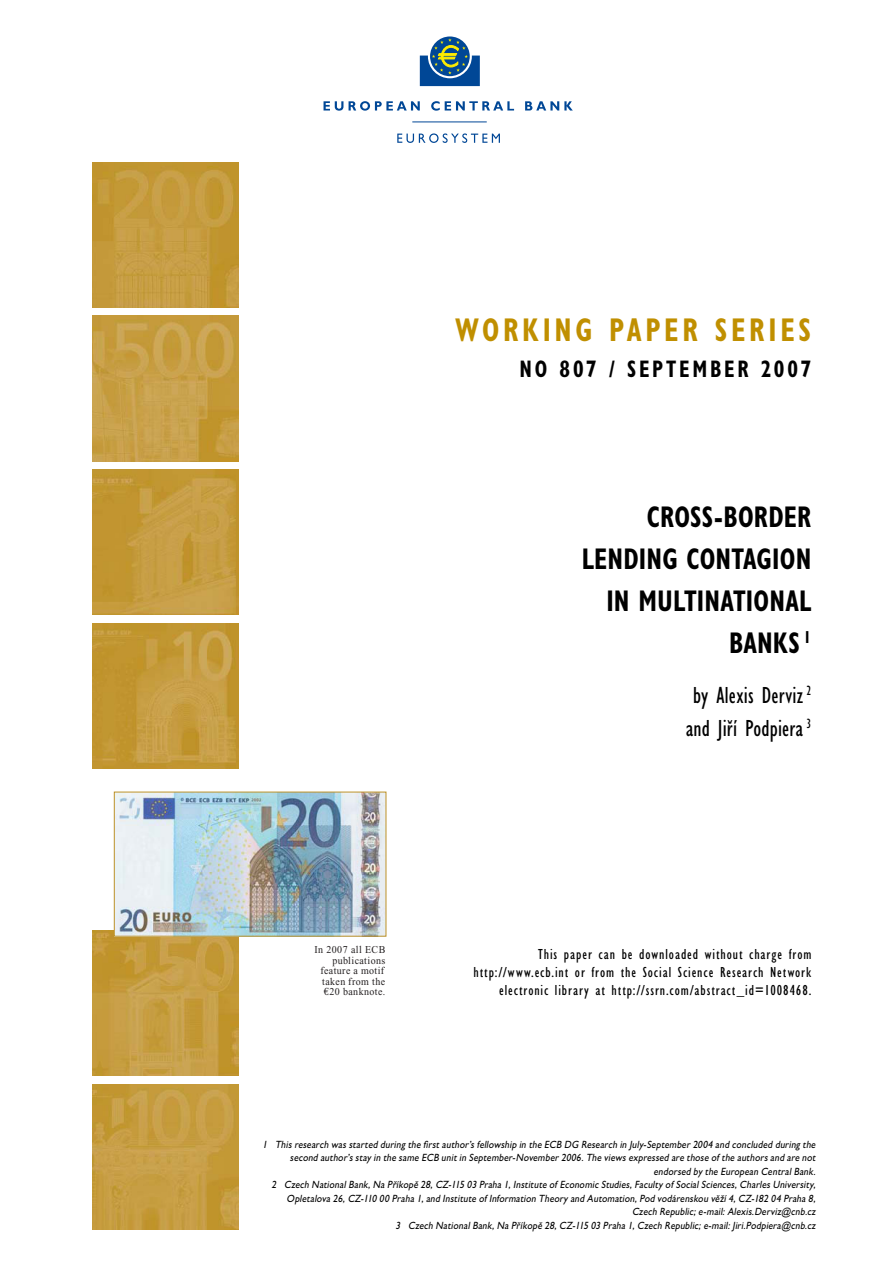
<style>
.page{position:relative;width:893px;height:1263px;background:#fff}
.page>*{position:absolute;margin:0;border:0;box-sizing:border-box;transform-origin:0 0}
.t1{font:700 condensed 33px "Gill Sans MT Pro";letter-spacing:.135em;color:#c08f00;scale:.85 1}
.t2{font:700 condensed 30px/42px "Gill Sans MT Pro";letter-spacing:.01em;color:#000;text-align:right;scale:.85 1}
.t3{font:condensed 24px/33px "Gill Sans MT Pro";letter-spacing:.01em;color:#000;text-align:center;scale:.95 1}
.t4{font:700 condensed 24px "Gill Sans MT Pro";letter-spacing:.135em;color:#000;scale:.85 1}
.t5{font:condensed 15px/18px "Gill Sans MT Pro";letter-spacing:.065em;color:#000;text-align:right}
.t6{font:italic 500 10.5px/13.5px "Gill Sans MT Pro";color:#000;text-align:right;scale:.9 1}
.t7{font:10.5px/10.5px "Times New Roman";letter-spacing:.04em;color:#231f20;text-align:right;scale:.95 1}
.s1{font-family:"Euro Serif"}
</style>
<div class="page">
<svg style="left:430px;top:36px;width:40px;height:40px"></svg>
<svg style="left:420px;top:38px;width:60px;height:48px"></svg>
<svg style="left:324px;top:101px;width:19px;height:10px"></svg>
<svg style="left:349px;top:101px;width:71px;height:10px"></svg>
<svg style="left:431px;top:101px;width:83px;height:10px"></svg>
<svg style="left:525px;top:101px;width:48px;height:10px"></svg>
<svg style="left:397px;top:133px;width:103px;height:10px"></svg>
<hr style="left:412px;top:121px;width:75px;height:1px;background:#004796">
<img style="left:93px;top:162px;width:145px;height:146px">
<img style="left:93px;top:316px;width:145px;height:145px">
<img style="left:93px;top:470px;width:145px;height:145px">
<img style="left:93px;top:623px;width:145px;height:145px">
<img style="left:93px;top:930px;width:145px;height:146px">
<img style="left:93px;top:1084px;width:145px;height:145px">
<img style="left:116px;top:794px;width:268px;height:140px">
<h1 class="t1" style="left:455px;top:311px;width:420px">WORKING PAPER SERIES</h1>
<h3 class="t4" style="left:519px;top:354px;width:345px">NO 807 / SEPTEMBER 2007</h3>
<p class="t7" style="left:314px;top:945px;width:76px">In 2007 all ECB publications</p>
<p class="t7" style="left:324px;top:987px;width:66px"><span class="s1">€</span>20 banknote.</p>
<p class="t7" style="left:320px;top:966px;width:70px;text-align:left">feature a motif taken from the</p>
<h2 class="t2" style="left:582px;top:495px;width:272px">CROSS-BORDER<br>LENDING CONTAGION<br>IN MULTINATIONAL<br>BANKS <sup>1</sup></h2>
<h3 class="t3" style="left:686px;top:678px;width:134px">by Alexis Derviz <sup>2 </sup>and Jiří Podpiera <sup>3</sup></h3>
<h3 class="t5" style="left:473px;top:945px;width:339px">This paper can be downloaded without charge from http://www.ecb.int or from the Social Science Research Network electronic library at http://ssrn.com/abstract_id=1008468.</h3>
<p class="t6" style="left:262px;top:1137px;width:618px">1 Thisresearch wasstarted during the firstauthor’sfellowship in the ECB DG Research in July-September2004 and concluded during the second author’sstay in the same ECB unitin September-November2006.The viewsexpressed are those of the authorsand are not endorsed by the European CentralBank.<br>2 Czech NationalBank,Na Příkopě 28,CZ-115 03 Praha 1,Institute of Economic Studies,Faculty of SocialSciences,CharlesUniversity, Opletalova 26,CZ-110 00 Praha 1,and Institute of Information Theory and Automation,Pod vodárenskou věží4,CZ-182 04 Praha 8, Czech Republic;e-mail:Alexis.Derviz@cnb.cz<br>3 Czech NationalBank,Na Příkopě 28,CZ-115 03 Praha 1,Czech Republic;e-mail:J iri.Podpiera@cnb.cz</p>
</div>
